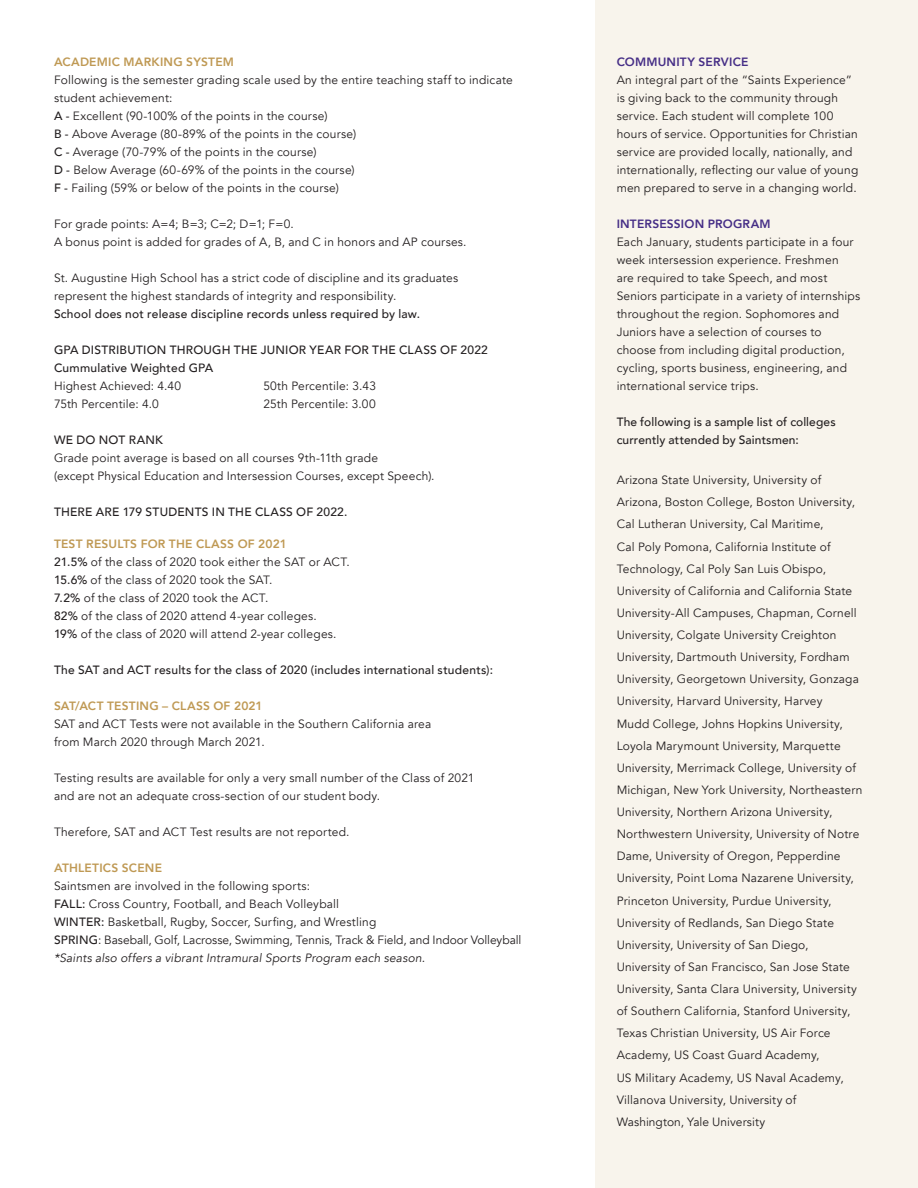
<style>
.page{position:relative;width:918px;height:1188px;background:#fff}
.page>*{position:absolute;margin:0;border:0;box-sizing:border-box;transform-origin:0 0}
.t1{font:12px/22.2px "Avenir";letter-spacing:.015em;color:#231f20}
.t2{font:500 12px/18px "Avenir";letter-spacing:.015em;color:#231f20}
.t3{font:800 12px "Avenir";letter-spacing:.02em;color:#bf9954}
.t4{font:italic 12px "Avenir";letter-spacing:.015em;color:#231f20}
.t5{font:800 12px "Avenir";letter-spacing:.015em;color:#462e86}
.s1{font-weight:500}
</style>
<div class="page">
<div style="left:595px;top:0;width:323px;height:1188px;background:#f8f4ec"></div>
<p class="t3" style="left:54px;top:52px;width:182px">ACADEMIC MARKING SYSTEM</p>
<p class="t1" style="left:54px;top:71px;width:460px;line-height:18px">Following is the semester grading scale used by the entire teaching staff to indicate student achievement:</p>
<p class="t1" style="left:54px;top:105px;width:275px"><span class="s1">A -</span> Excellent (90-100% of the points in the course)</p>
<p class="t1" style="left:54px;top:123px;width:304px"><span class="s1">B -</span> Above Average (80-89% of the points in the course)</p>
<p class="t1" style="left:54px;top:141px;width:264px"><span class="s1">C -</span> Average (70-79% of the points in the course)</p>
<p class="t1" style="left:54px;top:159px;width:302px"><span class="s1">D -</span> Below Average (60-69% of the points in the course)</p>
<p class="t1" style="left:54px;top:177px;width:286px"><span class="s1">F -</span> Failing (59% or below of the points in the course)</p>
<p class="t1" style="left:54px;top:213px;width:241px">For grade points: A=4; B=3; C=2; D=1; F=0.</p>
<p class="t1" style="left:54px;top:231px;width:414px">A bonus point is added for grades of A, B, and C in honors and AP courses.</p>
<p class="t1" style="left:54px;top:269px;width:406px;line-height:18px">St. Augustine High School has a strict code of discipline and its graduates represent the highest standards of integrity and responsibility.<br><span class="s1">School does not release discipline records unless required by law.</span></p>
<p class="t2" style="left:54px;top:340px;width:435px">GPA DISTRIBUTION THROUGH THE JUNIOR YEAR FOR THE CLASS OF 2022</p>
<p class="t2" style="left:54px;top:358px;width:161px">Cummulative Weighted GPA</p>
<p class="t1" style="left:54px;top:375px;width:129px">Highest Achieved: 4.40</p>
<p class="t1" style="left:54px;top:393px;width:106px">75th Percentile: 4.0</p>
<p class="t1" style="left:263px;top:375px;width:114px">50th Percentile: 3.43</p>
<p class="t1" style="left:263px;top:393px;width:114px">25th Percentile: 3.00</p>
<p class="t2" style="left:54px;top:430px;width:110px">WE DO NOT RANK</p>
<p class="t1" style="left:54px;top:449px;width:382px;line-height:18px">Grade point average is based on all courses 9th-11th grade<br>(except Physical Education and Intersession Courses, except Speech).</p>
<p class="t2" style="left:54px;top:502px;width:295px">THERE ARE 179 STUDENTS IN THE CLASS OF 2022.</p>
<p class="t3" style="left:54px;top:535px;width:234px">TEST RESULTS FOR THE CLASS OF 2021</p>
<p class="t1" style="left:54px;top:551px;width:297px"><span class="s1">21.5%</span> of the class of 2020 took either the SAT or ACT.</p>
<p class="t1" style="left:54px;top:569px;width:220px"><span class="s1">15.6%</span> of the class of 2020 took the SAT.</p>
<p class="t1" style="left:54px;top:587px;width:216px"><span class="s1">7.2%</span> of the class of 2020 took the ACT.</p>
<p class="t1" style="left:54px;top:605px;width:264px"><span class="s1">82%</span> of the class of 2020 attend 4-year colleges.</p>
<p class="t1" style="left:54px;top:623px;width:284px"><span class="s1">19%</span> of the class of 2020 will attend 2-year colleges.</p>
<p class="t2" style="left:54px;top:661px;width:441px">The SAT and ACT results for the class of 2020 (includes international students):</p>
<p class="t3" style="left:54px;top:697px;width:210px">SAT/ACT TESTING – CLASS OF 2021</p>
<p class="t1" style="left:54px;top:715px;width:379px;line-height:18px">SAT and ACT Tests were not available in the Southern California area from March 2020 through March 2021.</p>
<p class="t1" style="left:54px;top:769px;width:422px;line-height:18px">Testing results are available for only a very small number of the Class of 2021 and are not an adequate cross-section of our student body.</p>
<p class="t1" style="left:54px;top:821px;width:297px">Therefore, SAT and ACT Test results are not reported.</p>
<p class="t3" style="left:54px;top:859px;width:110px">ATHLETICS SCENE</p>
<p class="t1" style="left:54px;top:875px;width:258px">Saintsmen are involved in the following sports:</p>
<p class="t1" style="left:54px;top:895px;width:469px;line-height:18px"><span class="s1">FALL:</span> Cross Country, Football, and Beach Volleyball<br><span class="s1">WINTER:</span> Basketball, Rugby, Soccer, Surfing, and Wrestling<br><span class="s1">SPRING</span>: Baseball, Golf, Lacrosse, Swimming, Tennis, Track &amp; Field, and Indoor Volleyball</p>
<p class="t4" style="left:54px;top:951px;width:373px">*Saints also offers a vibrant Intramural Sports Program each season.</p>
<p class="t5" style="left:617px;top:52px;width:133px">COMMUNITY SERVICE</p>
<p class="t1" style="left:617px;top:71px;width:243px;line-height:18px">An integral part of the “Saints Experience” is giving back to the community through service. Each student will complete 100 hours of service. Opportunities for Christian service are provided locally, nationally, and internationally, reflecting our value of young men prepared to serve in a changing world.</p>
<p class="t5" style="left:617px;top:214px;width:156px">INTERSESSION PROGRAM</p>
<p class="t1" style="left:617px;top:233px;width:245px;line-height:18px">Each January, students participate in a four week intersession experience. Freshmen<br>are required to take Speech, and most Seniors participate in a variety of internships throughout the region. Sophomores and Juniors have a selection of courses to choose from including digital production, cycling, sports business, engineering, and international service trips.</p>
<p class="t2" style="left:617px;top:412px;width:221px">The following is a sample list of colleges currently attended by Saintsmen:</p>
<p class="t1" style="left:617px;top:469px;width:247px">Arizona State University, University of Arizona, Boston College, Boston University, Cal Lutheran University, Cal Maritime,<br>Cal Poly Pomona, California Institute of Technology, Cal Poly San Luis Obispo, University of California and California State University-All Campuses, Chapman, Cornell University, Colgate University Creighton University, Dartmouth University, Fordham University, Georgetown University, Gonzaga University, Harvard University, Harvey<br>Mudd College, Johns Hopkins University, Loyola Marymount University, Marquette University, Merrimack College, University of Michigan, New York University, Northeastern University, Northern Arizona University, Northwestern University, University of Notre Dame, University of Oregon, Pepperdine University, Point Loma Nazarene University, Princeton University, Purdue University, University of Redlands, San Diego State University, University of San Diego, University of San Francisco, San Jose State University, Santa Clara University, University of Southern California, Stanford University, Texas Christian University, US Air Force Academy, US Coast Guard Academy,<br>US Military Academy, US Naval Academy, Villanova University, University of Washington, Yale University</p>
</div>
